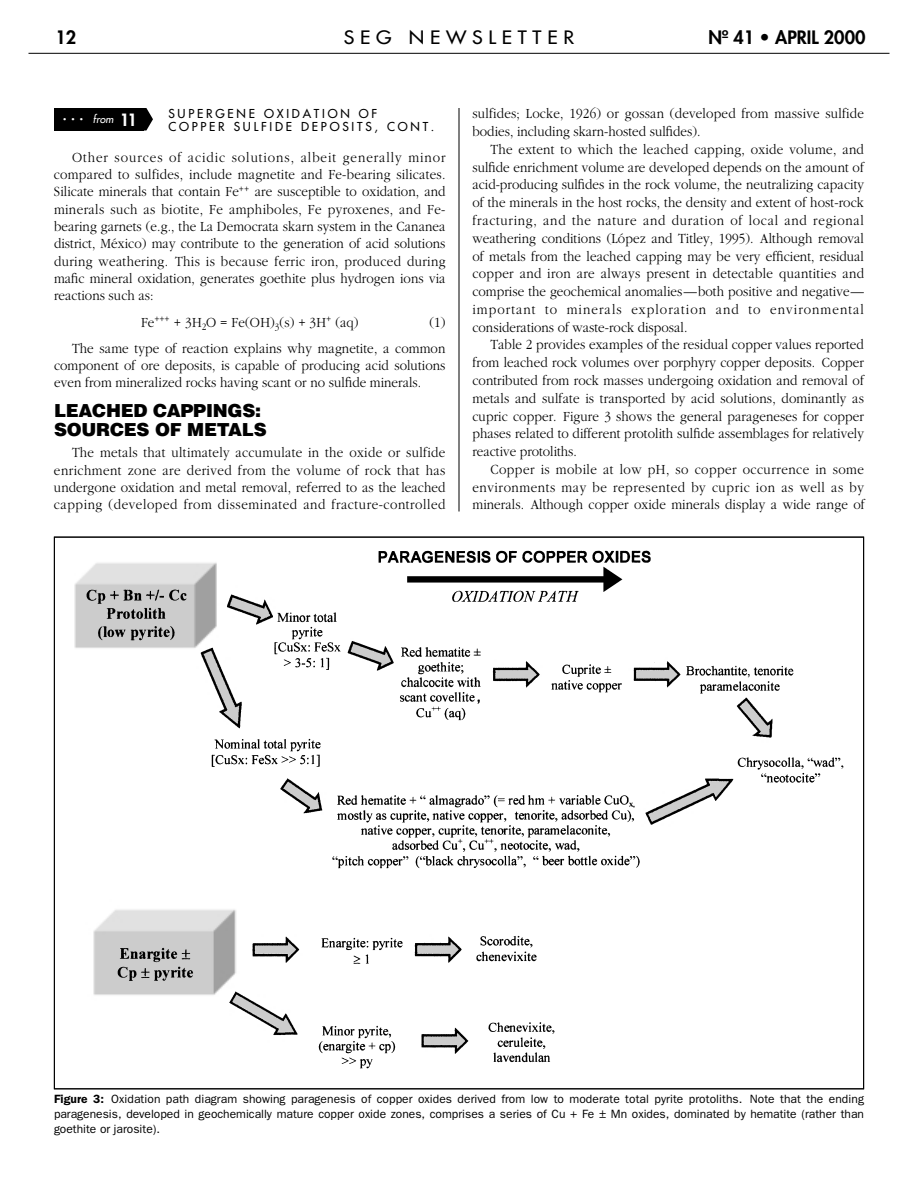
<style>
.page{position:relative;width:918px;height:1188px;background:#fff}
.page>*{position:absolute;margin:0;border:0;box-sizing:border-box;transform-origin:0 0}
.t1{font:900 18px/18.1px "Helvetica";letter-spacing:-.015em;color:#000}
.t2{font:800 18px "Futura";color:#000}
.t3{font:18px "Futura";letter-spacing:.29em;color:#000;scale:1.1 1}
.t4{font:300 14.55px/17.9px "Garamond";letter-spacing:.01em;color:#000;text-align:justify;scale:.9 1}
.t5{font:12px/15px "Franklin Gothic";color:#000;text-align:justify}
.t6{font:12px/12.9px "Futura";letter-spacing:.23em;color:#000}
.t7{font:italic 10.5px "Futura";color:#fff}
.s1{font-weight:800;font-style:normal;font-size:16.5px}
.s2{font-weight:600}
</style>
<div class="page">
<hr style="left:28px;top:53px;width:862px;height:1px;background:#000">
<hr style="left:459px;top:108px;width:1px;height:404px;background:#000">
<svg style="left:144px;top:108px;width:9px;height:22px"></svg>
<div style="left:54px;top:108px;width:90px;height:22px;background:#000"></div>
<img style="left:74px;top:550px;width:770px;height:519px">
<p class="t2" style="left:56px;top:29px;width:22px">12</p>
<p class="t3" style="left:344px;top:28px;width:211px">SEG NEWSLETTER</p>
<p class="t2" style="left:709px;top:29px;width:158px">Nº 41 • APRIL 2000</p>
<p class="t7" style="left:62px;top:114px;width:77px"><sup>...</sup> from <span class="s1">11</span></p>
<p class="t6" style="left:168px;top:108px;width:268px">SUPERGENE OXIDATION OF<br>COPPER SULFIDE DEPOSITS, CONT.</p>
<p class="t4" style="left:54px;top:150px;width:437px;line-height:17.2px;text-indent:18px">Other sources of acidic solutions, albeit generally minor compared to sulfides, include magnetite and Fe-bearing silicates.<br>Silicate minerals that contain Fe<sup>++</sup> are susceptible to oxidation, and minerals such as biotite, Fe amphiboles, Fe pyroxenes, and Fe&shy;bearing garnets (e.g., the La Democrata skarn system in the Cananea district, México) may contribute to the generation of acid solutions during weathering. This is because ferric iron, produced during mafic mineral oxidation, generates goethite plus hydrogen ions via reactions such as:</p>
<p class="t4" style="left:141px;top:314px;width:243px">Fe<sup>+++</sup> + 3H<sub>2</sub>O = Fe(OH)<sub>3</sub>(s) + 3H<sup>+</sup> (aq)</p>
<p class="t4" style="left:72px;top:310px;width:416px;line-height:26.2px;text-align:right">(1)<br>The same type of reaction explains why magnetite, a common</p>
<p class="t4" style="left:54px;top:358px;width:437px;line-height:17.2px">component of ore deposits, is capable of producing acid solutions even from mineralized rocks having scant or no sulfide minerals.</p>
<p class="t1" style="left:54px;top:404px;width:214px">LEACHED CAPPINGS:<br>SOURCES OF METALS</p>
<p class="t4" style="left:54px;top:445px;width:437px;line-height:17.2px;text-indent:18px">The metals that ultimately accumulate in the oxide or sulfide enrichment zone are derived from the volume of rock that has undergone oxidation and metal removal, referred to as the leached capping (developed from disseminated and fracture-controlled</p>
<p class="t4" style="left:473px;top:106px;width:436px">sulfides; Locke, 1926) or gossan (developed from massive sulfide bodies, including skarn-hosted sulfides).</p>
<p class="t4" style="left:472px;top:141px;width:437px;text-indent:18px">The extent to which the leached capping, oxide volume, and sulfide enrichment volume are developed depends on the amount of acid-producing sulfides in the rock volume, the neutralizing capacity of the minerals in the host rocks, the density and extent of host-rock fracturing, and the nature and duration of local and regional weathering conditions (López and Titley, 1995). Although removal of metals from the leached capping may be very efficient, residual copper and iron are always present in detectable quantities and comprise the geochemical anomalies—both positive and negative— important to minerals exploration and to environmental considerations of waste-rock disposal.</p>
<p class="t4" style="left:472px;top:337px;width:437px;text-indent:18px">Table 2 provides examples of the residual copper values reported from leached rock volumes over porphyry copper deposits. Copper contributed from rock masses undergoing oxidation and removal of metals and sulfate is transported by acid solutions, dominantly as cupric copper. Figure 3 shows the general parageneses for copper phases related to different protolith sulfide assemblages for relatively reactive protoliths.</p>
<p class="t4" style="left:472px;top:461px;width:437px;text-indent:18px">Copper is mobile at low pH, so copper occurrence in some environments may be represented by cupric ion as well as by minerals. Although copper oxide minerals display a wide range of</p>
<p class="t5" style="left:54px;top:1093px;width:812px"><span class="s2">Figure 3:</span> Oxidation path diagram showing paragenesis of copper oxides derived from low to moderate total pyrite protoliths. Note that the ending paragenesis, developed in geochemically mature copper oxide zones, comprises a series of Cu + Fe ± Mn oxides, dominated by hematite (rather than goethite or jarosite).</p>
</div>
